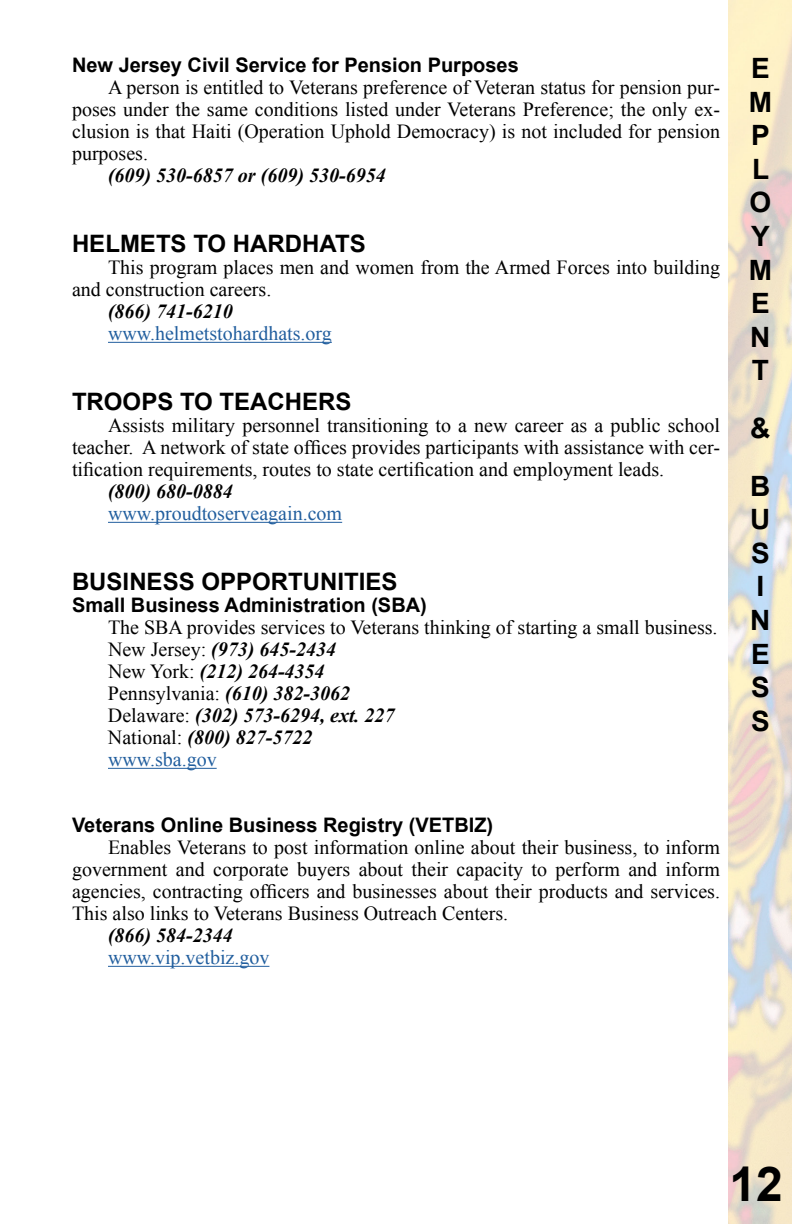
<style>
.page{position:relative;width:792px;height:1224px;background:#fff}
.page>*{position:absolute;margin:0;border:0;box-sizing:border-box;transform-origin:0 0}
.t1{font:700 48px "Arial";color:#000}
.t2{font:700 28px/33.6px "Arial";color:#000}
.t3{font:700 24px "Arial";color:#000}
.t4{font:20px/22px "Times New Roman";color:#000;text-align:justify}
.t5{font:700 20px "Arial";color:#000}
.t6{font:20px "Times New Roman";color:#215e9e}
.t7{font:italic 700 20px "Times New Roman";color:#000}
.s1{font-weight:700;font-style:italic}
.s2{color:#215e9e}
</style>
<div class="page">
<hr style="left:108px;top:342px;width:224px;height:1px;background:#215e9e">
<hr style="left:108px;top:522px;width:234px;height:1px;background:#215e9e">
<hr style="left:108px;top:768px;width:109px;height:1px;background:#215e9e">
<hr style="left:108px;top:966px;width:161px;height:1px;background:#215e9e">
<img style="left:728px;top:0;width:64px;height:1224px">
<p class="t5" style="left:72px;top:52px;width:448px">New Jersey Civil Service for Pension Purposes</p>
<p class="t4" style="left:72px;top:76px;width:650px;text-indent:36px">A person is entitled to Veterans preference of Veteran status for pension pur&shy;poses under the same conditions listed under Veterans Preference; the only ex&shy;clusion is that Haiti (Operation Uphold Democracy) is not included for pension purposes.</p>
<p class="t7" style="left:108px;top:162px;width:279px">(609) 530-6857 or (609) 530-6954</p>
<p class="t3" style="left:72px;top:228px;width:295px">HELMETS TO HARDHATS</p>
<p class="t4" style="left:72px;top:256px;width:650px;text-indent:36px">This program places men and women from the Armed Forces into building and construction careers.</p>
<p class="t7" style="left:108px;top:298px;width:126px">(866) 741-6210</p>
<p class="t6" style="left:108px;top:320px;width:225px">www.helmetstohardhats.org</p>
<p class="t3" style="left:72px;top:386px;width:281px">TROOPS TO TEACHERS</p>
<p class="t4" style="left:72px;top:414px;width:650px;text-indent:36px">Assists military personnel transitioning to a new career as a public school teacher. A network of state offices provides participants with assistance with cer&shy;tification requirements, routes to state certification and employment leads.</p>
<p class="t7" style="left:108px;top:478px;width:126px">(800) 680-0884</p>
<p class="t6" style="left:108px;top:500px;width:236px">www.proudtoserveagain.com</p>
<p class="t3" style="left:72px;top:566px;width:327px">BUSINESS OPPORTUNITIES</p>
<p class="t5" style="left:72px;top:592px;width:356px">Small Business Administration (SBA)</p>
<p class="t4" style="left:108px;top:616px;width:611px;text-align:left">The SBA provides services to Veterans thinking of starting a small business.<br>New Jersey: <span class="s1">(973) 645-2434<br></span>New York: <span class="s1">(212) 264-4354<br></span>Pennsylvania: <span class="s1">(610) 382-3062<br></span>Delaware: <span class="s1">(302) 573-6294, ext. 227<br></span>National: <span class="s1">(800) 827-5722<br></span><span class="s2">www.sba.gov</span></p>
<p class="t5" style="left:72px;top:812px;width:423px">Veterans Online Business Registry (VETBIZ)</p>
<p class="t4" style="left:72px;top:836px;width:650px;text-indent:36px">Enables Veterans to post information online about their business, to inform government and corporate buyers about their capacity to perform and inform agencies, contracting officers and businesses about their products and services.<br>This also links to Veterans Business Outreach Centers.</p>
<p class="t7" style="left:108px;top:922px;width:126px">(866) 584-2344</p>
<p class="t6" style="left:108px;top:944px;width:163px">www.vip.vetbiz.gov</p>
<h2 class="t2" style="left:749px;top:52px;width:25px;text-align:justify">E M P L O Y M E N T</h2>
<h2 class="t2" style="left:750px;top:400px;width:22px;line-height:57.6px">&amp;<br>B</h2>
<h2 class="t2" style="left:750px;top:503px;width:22px">U<br>S<br>I<br>N<br>E<br>S<br>S</h2>
<h1 class="t1" style="left:729px;top:1152px;width:55px">12</h1>
</div>
